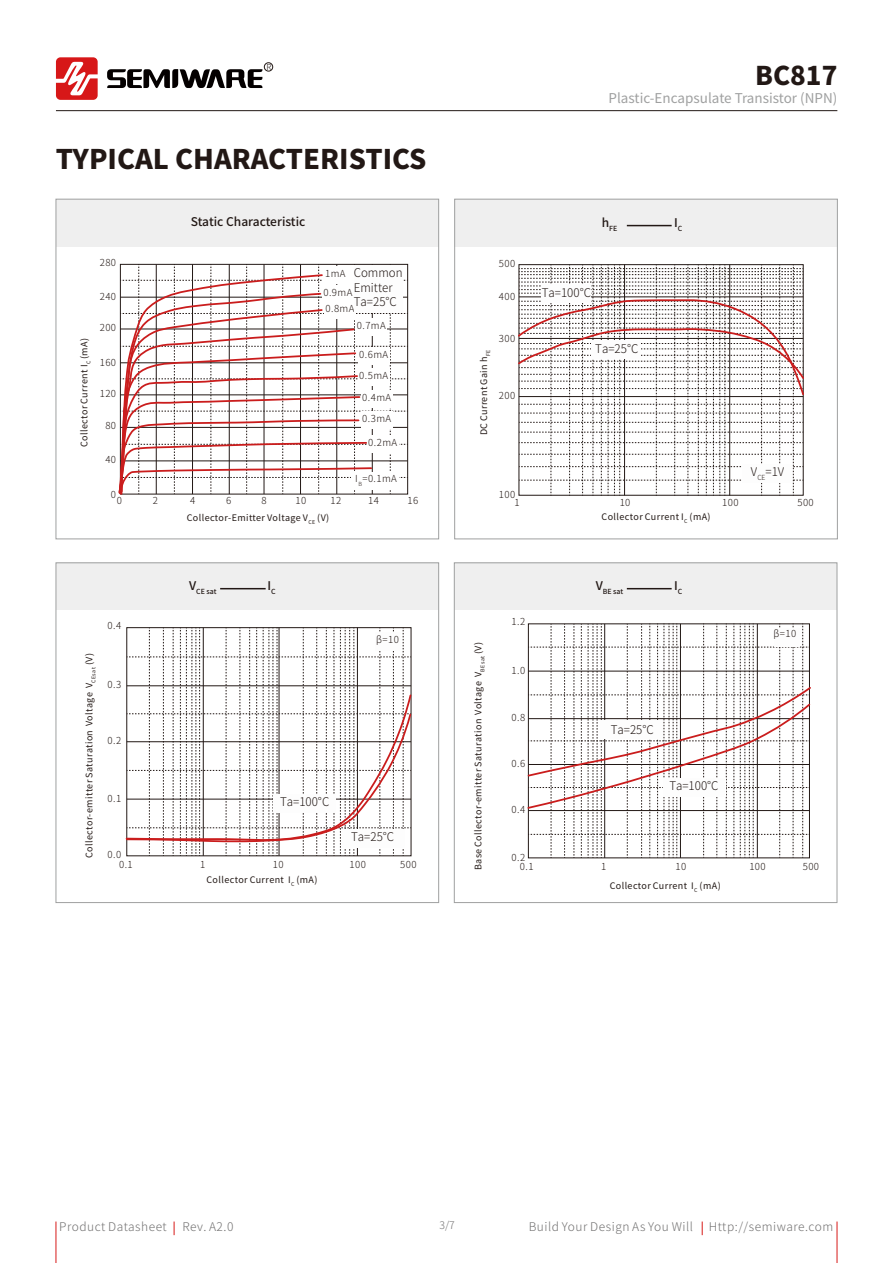
<style>
.page{position:relative;width:893px;height:1263px;background:#fff}
.page>*{position:absolute;margin:0;border:0;box-sizing:border-box;transform-origin:0 0}
.t1{font:800 27px "Source Han Sans CN";color:#221815}
.t2{font:800 25.8px "Source Han Sans CN";color:#221815}
.t3{font:13.5px "Source Han Sans CN";color:#9fa0a0}
.t4{font:300 12px "Source Han Sans CN";letter-spacing:.045em;color:#727171}
.t5{font:300 12px "Source Han Sans CN";color:#221815}
.t6{font:300 12px/14.5px "Source Han Sans CN";color:#221815;scale:.96 1}
.t7{font:500 12px "Source Han Sans CN";color:#221815}
.t8{font:300 10.5px "Source Han Sans CN";color:#727171}
.t9{font:300 9.75px "Source Han Sans CN";letter-spacing:.045em;color:#221815}
.t10{font:9px "Source Han Sans CN";letter-spacing:.045em;color:#221815}
.t11{font:300 8.25px "Source Han Sans CN";color:#221815}
.t12{font:500 7.05px "Source Han Sans CN";color:#221815}
.s1{font-size:9.75px}
</style>
<div class="page">
<hr style="left:56px;top:110px;width:781px;height:1px;background:#221815">
<svg style="left:56px;top:57px;width:42px;height:43px"></svg>
<svg style="left:107px;top:69px;width:155px;height:19px"></svg>
<div style="left:264px;top:63px;width:9px;height:8px;border:1px solid #221815;border-radius:50%"></div>
<div style="left:56px;top:563px;width:383px;height:47px;background:#efefef"></div>
<div style="left:56px;top:563px;width:383px;height:340px;border:1px solid #9fa0a0"></div>
<div style="left:454px;top:563px;width:383px;height:47px;background:#efefef"></div>
<div style="left:454px;top:563px;width:383px;height:340px;border:1px solid #9fa0a0"></div>
<div style="left:56px;top:199px;width:383px;height:47px;background:#efefef"></div>
<div style="left:56px;top:199px;width:383px;height:340px;border:1px solid #9fa0a0"></div>
<div style="left:454px;top:199px;width:383px;height:47px;background:#efefef"></div>
<div style="left:454px;top:199px;width:384px;height:340px;border:1px solid #9fa0a0"></div>
<hr style="left:627px;top:588px;width:45px;height:1px;background:#221815">
<hr style="left:627px;top:225px;width:45px;height:1px;background:#221815">
<hr style="left:220px;top:588px;width:46px;height:1px;background:#221815">
<svg style="left:119px;top:264px;width:289px;height:231px"></svg>
<svg style="left:118px;top:273px;width:206px;height:222px"></svg>
<div style="left:352px;top:472px;width:47px;height:17px;background:#fff"></div>
<div style="left:367px;top:435px;width:32px;height:18px;background:#fff"></div>
<div style="left:361px;top:412px;width:32px;height:17px;background:#fff"></div>
<div style="left:361px;top:391px;width:32px;height:17px;background:#fff"></div>
<div style="left:358px;top:368px;width:32px;height:17px;background:#fff"></div>
<div style="left:358px;top:347px;width:32px;height:17px;background:#fff"></div>
<div style="left:355px;top:319px;width:32px;height:17px;background:#fff"></div>
<div style="left:324px;top:301px;width:32px;height:17px;background:#fff"></div>
<div style="left:322px;top:285px;width:32px;height:17px;background:#fff"></div>
<div style="left:324px;top:267px;width:31px;height:17px;background:#fff"></div>
<div style="left:354px;top:265px;width:48px;height:47px;background:#fdfdfd"></div>
<hr style="left:624px;top:264px;width:1px;height:231px;background:#221815">
<svg style="left:518px;top:265px;width:286px;height:231px"></svg>
<div style="left:541px;top:284px;width:49px;height:19px;background:#fdfdfd"></div>
<div style="left:591px;top:340px;width:50px;height:19px;background:#fdfdfd"></div>
<div style="left:742px;top:464px;width:50px;height:19px;background:#fdfdfd"></div>
<svg style="left:527px;top:623px;width:284px;height:235px"></svg>
<div style="left:600px;top:720px;width:63px;height:19px;background:#fdfdfd"></div>
<div style="left:663px;top:778px;width:63px;height:19px;background:#fdfdfd"></div>
<div style="left:774px;top:628px;width:26px;height:19px;background:#fdfdfd"></div>
<svg style="left:125px;top:628px;width:287px;height:228px"></svg>
<div style="left:273px;top:794px;width:63px;height:19px;background:#fdfdfd"></div>
<div style="left:342px;top:829px;width:63px;height:19px;background:#fdfdfd"></div>
<div style="left:375px;top:632px;width:25px;height:19px;background:#fdfdfd"></div>
<hr style="left:56px;top:1221px;width:1px;height:42px;background:#d71a18">
<hr style="left:837px;top:1221px;width:1px;height:42px;background:#d71a18">
<svg style="left:702px;top:1221px;width:1px;height:14px"></svg>
<svg style="left:174px;top:1221px;width:1px;height:14px"></svg>
<p class="t11" style="left:266px;top:62px;width:7px">R</p>
<h1 class="t1" style="left:56px;top:144px;width:372px">TYPICAL CHARACTERISTICS</h1>
<h3 class="t7" style="left:191px;top:215px;width:116px">Static Characteristic</h3>
<p class="t10" style="left:79px;top:447px;width:111px;rotate:-90deg">Collector Current I<sub>C</sub> (mA)</p>
<p class="t9" style="left:100px;top:257px;width:18px">280</p>
<p class="t9" style="left:100px;top:291px;width:18px">240</p>
<p class="t9" style="left:100px;top:322px;width:18px">200</p>
<p class="t9" style="left:100px;top:357px;width:18px">160</p>
<p class="t9" style="left:100px;top:388px;width:18px">120</p>
<p class="t9" style="left:105px;top:420px;width:12px">80</p>
<p class="t9" style="left:105px;top:454px;width:12px">40</p>
<h3 class="t6" style="left:354px;top:266px;width:52px;text-indent:-29px"><span class="s1">1mA</span> Common<br>Emitter<br>Ta=25°C</h3>
<p class="t9" style="left:323px;top:287px;width:30px">0.9mA</p>
<p class="t9" style="left:326px;top:303px;width:30px">0.8mA</p>
<p class="t9" style="left:357px;top:320px;width:30px">0.7mA</p>
<p class="t9" style="left:359px;top:349px;width:30px">0.6mA</p>
<p class="t9" style="left:359px;top:370px;width:30px">0.5mA</p>
<p class="t9" style="left:362px;top:392px;width:30px">0.4mA</p>
<p class="t9" style="left:362px;top:413px;width:30px">0.3mA</p>
<p class="t9" style="left:368px;top:437px;width:30px">0.2mA</p>
<p class="t9" style="left:355px;top:473px;width:43px">I<sub>B</sub>=0.1mA</p>
<p class="t9" style="left:111px;top:489px;width:7px">0</p>
<p class="t9" style="left:117px;top:495px;width:7px">0</p>
<p class="t9" style="left:153px;top:495px;width:7px">2</p>
<p class="t9" style="left:190px;top:495px;width:7px">4</p>
<p class="t9" style="left:226px;top:495px;width:7px">6</p>
<p class="t9" style="left:261px;top:495px;width:7px">8</p>
<p class="t9" style="left:295px;top:495px;width:12px">10</p>
<p class="t9" style="left:330px;top:495px;width:12px">12</p>
<p class="t9" style="left:368px;top:495px;width:12px">14</p>
<p class="t9" style="left:408px;top:495px;width:12px">16</p>
<p class="t10" style="left:187px;top:513px;width:144px">Collector-Emitter Voltage V<sub>CE</sub> (V)</p>
<h2 class="t2" style="left:755px;top:61px;width:84px">BC817</h2>
<h3 class="t3" style="left:609px;top:90px;width:230px">Plastic-Encapsulate Transistor (NPN)</h3>
<p class="t9" style="left:499px;top:258px;width:18px">500</p>
<p class="t9" style="left:499px;top:291px;width:18px">400</p>
<p class="t12" style="left:602px;top:225px;width:17px"><sup>h</sup>FE</p>
<h3 class="t7" style="left:674px;top:216px;width:10px">I<sub>C</sub></h3>
<h3 class="t5" style="left:542px;top:286px;width:51px">Ta=100°C</h3>
<p class="t10" style="left:479px;top:435px;width:87px;rotate:-90deg">DC Current Gain h<sub>FE</sub></p>
<p class="t9" style="left:499px;top:332px;width:18px">300</p>
<p class="t9" style="left:499px;top:390px;width:18px">200</p>
<h3 class="t5" style="left:595px;top:342px;width:45px">Ta=25°C</h3>
<h3 class="t6" style="left:751px;top:464px;width:36px">V<sub>CE</sub>=1V</h3>
<p class="t9" style="left:499px;top:489px;width:18px">100</p>
<p class="t9" style="left:514px;top:497px;width:7px">1</p>
<p class="t9" style="left:620px;top:497px;width:12px">10</p>
<p class="t9" style="left:722px;top:497px;width:18px">100</p>
<p class="t9" style="left:797px;top:497px;width:18px">500</p>
<p class="t10" style="left:602px;top:512px;width:111px">Collector Current I<sub>C</sub> (mA)</p>
<p class="t9" style="left:108px;top:620px;width:15px">0.4</p>
<p class="t12" style="left:189px;top:588px;width:29px"><sup>V</sup>CE sat</p>
<h3 class="t7" style="left:268px;top:579px;width:10px">I<sub>C</sub></h3>
<p class="t9" style="left:376px;top:634px;width:24px">β=10</p>
<p class="t10" style="left:84px;top:858px;width:206px;rotate:-90deg">Collector-emitter Saturation Voltage V<sub>CEsat</sub> (V)</p>
<p class="t10" style="left:473px;top:870px;width:230px;rotate:-90deg">Base Collector-emitter Saturation Voltage V<sub>BEsat</sub> (V)</p>
<p class="t9" style="left:108px;top:679px;width:15px">0.3</p>
<p class="t9" style="left:108px;top:735px;width:15px">0.2</p>
<p class="t9" style="left:108px;top:793px;width:15px">0.1</p>
<h3 class="t5" style="left:280px;top:795px;width:51px">Ta=100°C</h3>
<h3 class="t5" style="left:351px;top:830px;width:45px">Ta=25°C</h3>
<p class="t9" style="left:108px;top:849px;width:15px">0.0</p>
<p class="t9" style="left:119px;top:859px;width:15px">0.1</p>
<p class="t9" style="left:273px;top:859px;width:12px">10</p>
<p class="t9" style="left:350px;top:859px;width:18px">100</p>
<p class="t9" style="left:400px;top:859px;width:18px">500</p>
<p class="t9" style="left:200px;top:859px;width:7px">1</p>
<p class="t10" style="left:206px;top:874px;width:113px">Collector Current I<sub>C</sub> (mA)</p>
<p class="t9" style="left:512px;top:616px;width:15px">1.2</p>
<p class="t9" style="left:512px;top:665px;width:15px">1.0</p>
<p class="t9" style="left:512px;top:712px;width:15px">0.8</p>
<p class="t9" style="left:512px;top:758px;width:15px">0.6</p>
<p class="t12" style="left:596px;top:588px;width:29px"><sup>V</sup>BE sat</p>
<h3 class="t7" style="left:674px;top:579px;width:10px">I<sub>C</sub></h3>
<h3 class="t5" style="left:611px;top:722px;width:45px">Ta=25°C</h3>
<h3 class="t5" style="left:669px;top:779px;width:51px">Ta=100°C</h3>
<p class="t9" style="left:774px;top:628px;width:24px">β=10</p>
<p class="t9" style="left:512px;top:804px;width:15px">0.4</p>
<p class="t9" style="left:512px;top:851px;width:15px">0.2</p>
<p class="t9" style="left:520px;top:861px;width:15px">0.1</p>
<p class="t9" style="left:601px;top:861px;width:7px">1</p>
<p class="t9" style="left:675px;top:861px;width:12px">10</p>
<p class="t9" style="left:749px;top:861px;width:18px">100</p>
<p class="t9" style="left:803px;top:861px;width:18px">500</p>
<p class="t10" style="left:610px;top:880px;width:113px">Collector Current I<sub>C</sub> (mA)</p>
<p class="t8" style="left:439px;top:1219px;width:17px">3/7</p>
<h3 class="t4" style="left:59px;top:1220px;width:109px">Product Datasheet</h3>
<h3 class="t4" style="left:182px;top:1220px;width:53px">Rev. A2.0</h3>
<h3 class="t4" style="left:529px;top:1220px;width:166px">Build Your Design As You Will</h3>
<h3 class="t4" style="left:709px;top:1220px;width:126px">Http://semiware.com</h3>
</div>
